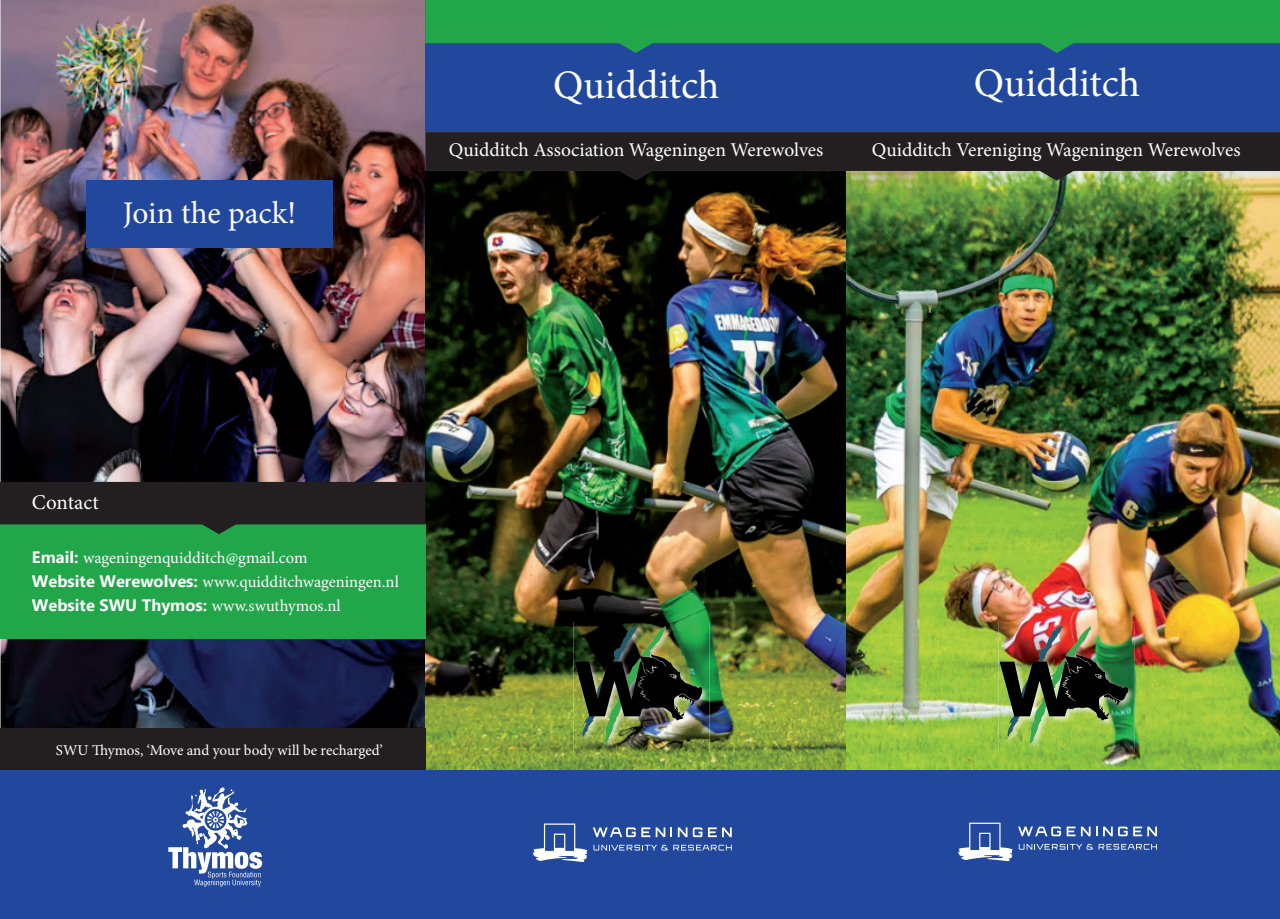
<style>
.page{position:relative;width:1280px;height:919px;background:#fff}
.page>*{position:absolute;margin:0;border:0;box-sizing:border-box;transform-origin:0 0}
.t1{font:40.5px "Minion Pro";color:#fff}
.t2{font:31.5px "Minion Pro";color:#fff}
.t3{font:21px "Minion Pro";letter-spacing:.005em;color:#fff}
.t4{font:19.5px "Minion Pro";color:#fff}
.t5{font:16.5px/24px "Minion Pro";color:#fff}
.t6{font:700 16.5px "Ebrima";color:#fff}
.t7{font:15px "Minion Pro";letter-spacing:-.005em;color:#fff}
.s1{font-family:"Ebrima";font-weight:700}
.s2{font-family:"Minion Pro";font-weight:400}
</style>
<div class="page">
<img style="left:1px;top:0;width:424px;height:728px">
<div style="left:425px;top:1px;width:855px;height:131px;background:#22489e"></div>
<img style="left:425px;top:181px;width:421px;height:589px">
<img style="left:425px;top:181px;width:1px;height:548px">
<img style="left:846px;top:181px;width:434px;height:589px">
<svg style="left:425px;top:0;width:855px;height:53px"></svg>
<div style="left:0;top:524px;width:425px;height:115px;background:#21a649"></div>
<svg style="left:0;top:482px;width:425px;height:52px"></svg>
<div style="left:0;top:728px;width:425px;height:190px;background:#231f20"></div>
<svg style="left:425px;top:132px;width:855px;height:49px;background:#2e2d26"></svg>
<div style="left:0;top:770px;width:1280px;height:148px;background:#22489e"></div>
<img style="left:573px;top:622px;width:136px;height:130px">
<img style="left:575px;top:621px;width:127px;height:127px">
<svg style="left:168px;top:787px;width:94px;height:99px"></svg>
<svg style="left:533px;top:823px;width:199px;height:39px"></svg>
<svg style="left:958px;top:822px;width:199px;height:39px"></svg>
<img style="left:999px;top:622px;width:136px;height:130px">
<img style="left:1000px;top:621px;width:127px;height:127px">
<div style="left:86px;top:180px;width:247px;height:67px;background:#22489e"></div>
<h2 class="t2" style="left:123px;top:192px;width:175px">Join the pack!</h2>
<h1 class="t1" style="left:553px;top:57px;width:168px">Quidditch</h1>
<h1 class="t1" style="left:974px;top:56px;width:168px">Quidditch</h1>
<p class="t4" style="left:449px;top:137px;width:376px">Quidditch Association Wageningen Werewolves</p>
<p class="t4" style="left:872px;top:137px;width:370px">Quidditch Vereniging Wageningen Werewolves</p>
<p class="t3" style="left:32px;top:488px;width:69px">Contact</p>
<p class="t5" style="left:32px;top:545px;width:368px"><span class="s1">Email:</span> wageningenquidditch@gmail.com<br><span class="s1">Website Werewolves:</span> www.quidditchwageningen.nl</p>
<p class="t6" style="left:32px;top:592px;width:310px">Website SWU Thymos: <span class="s2">www.swuthymos.nl</span></p>
<p class="t7" style="left:56px;top:740px;width:34px">SWU</p>
<p class="t7" style="left:108px;top:740px;width:277px">ymos, ‘Move and your body will be recharged’</p>
</div>
